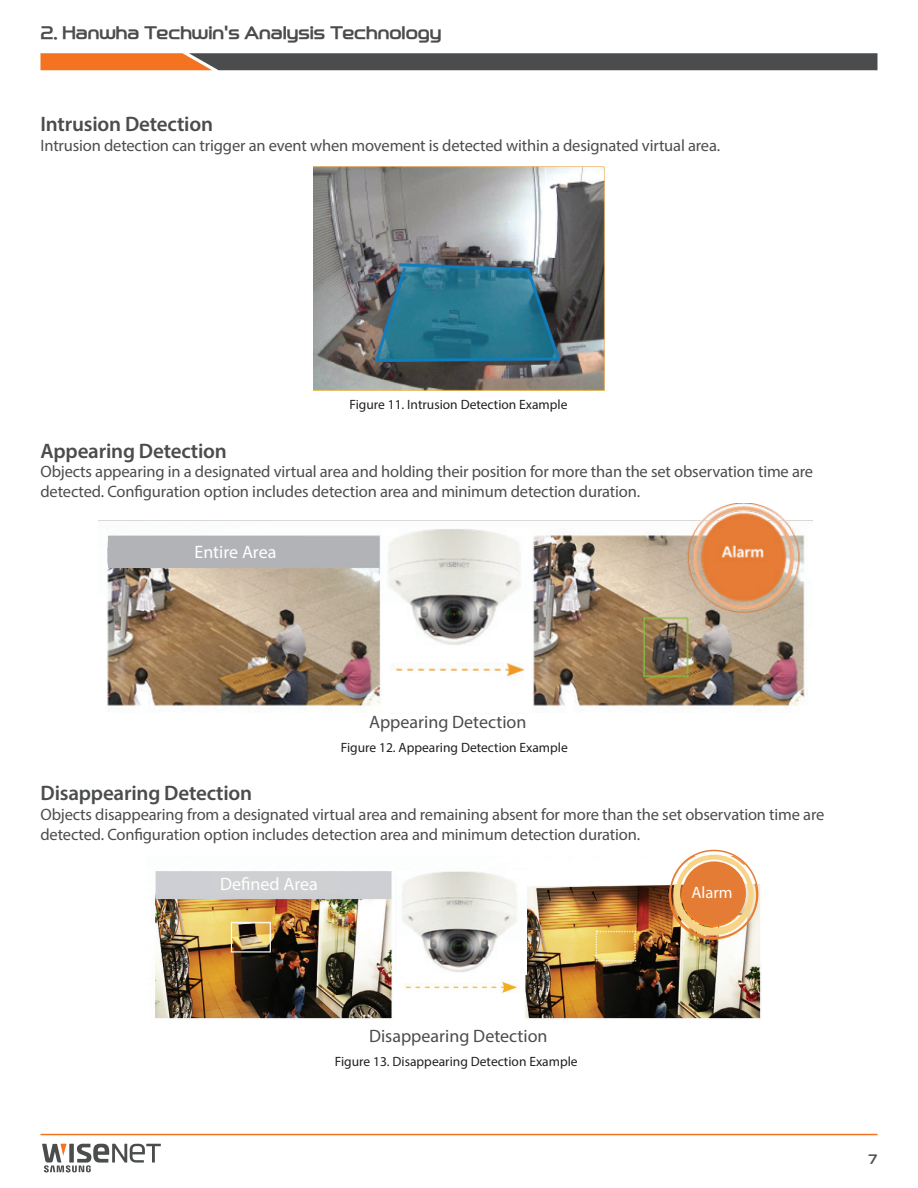
<style>
.page{position:relative;width:918px;height:1188px;background:#fff}
.page>*{position:absolute;margin:0;border:0;box-sizing:border-box;transform-origin:0 0}
.t1{font:600 21px "Myriad Pro";letter-spacing:-.01em;color:#4b4c4d}
.t2{font:18px "Myriad Pro";color:#4c4c4d}
.t3{font:18px "Myriad Pro";color:#fff}
.t4{font:16.5px/19.8px "Myriad Pro";letter-spacing:-.01em;color:#4d4d4f}
.t5{font:16.5px "Hanwha B";color:#4b4c4d}
.t6{font:16.5px "Myriad Pro";color:#fff}
.t7{font:13.5px "Myriad Pro";color:#231f20}
.t8{font:12px "Hanwha B";color:#4b4c4d}
</style>
<div class="page">
<hr style="left:40px;top:1134px;width:838px;height:1px;background:#f47321">
<svg style="left:40px;top:53px;width:837px;height:17px;background:#6e5749"></svg>
<svg style="left:42px;top:1144px;width:119px;height:28px"></svg>
<img style="left:314px;top:166px;width:291px;height:224px">
<img style="left:99px;top:504px;width:713px;height:208px">
<div style="left:108px;top:537px;width:197px;height:31px;background:#b2b3b6"></div>
<img style="left:152px;top:857px;width:609px;height:163px">
<div style="left:214px;top:873px;width:124px;height:20px;background:#cfd0d2"></div>
<svg style="left:525px;top:860px;width:236px;height:26px"></svg>
<div style="left:682px;top:861px;width:64px;height:64px;background:#e57c36;border-radius:50%"></div>
<div style="left:676px;top:855px;width:77px;height:77px;border:4px solid #f8d489;border-radius:50%"></div>
<div style="left:670px;top:850px;width:88px;height:89px;border:2px solid #e57c36;border-radius:50%"></div>
<img style="left:396px;top:869px;width:131px;height:106px">
<p class="t5" style="left:40px;top:25px;width:402px">2. Hanwha Techwin's Analysis Technology</p>
<p class="t1" style="left:40px;top:111px;width:174px">Intrusion Detection</p>
<p class="t4" style="left:40px;top:136px;width:681px">Intrusion detection can trigger an event when movement is detected within a designated virtual area.</p>
<p class="t7" style="left:350px;top:396px;width:220px">Figure 11. Intrusion Detection Example</p>
<p class="t1" style="left:40px;top:437px;width:188px">Appearing Detection</p>
<p class="t4" style="left:40px;top:462px;width:774px">Objects appearing in a designated virtual area and holding their position for more than the set observation time are detected. Configuration option includes detection area and minimum detection duration.</p>
<p class="t3" style="left:195px;top:541px;width:83px">Entire Area</p>
<p class="t2" style="left:369px;top:710px;width:159px">Appearing Detection</p>
<p class="t7" style="left:341px;top:740px;width:229px">Figure 12. Appearing Detection Example</p>
<p class="t1" style="left:40px;top:780px;width:213px">Disappearing Detection</p>
<p class="t4" style="left:40px;top:804px;width:785px">Objects disappearing from a designated virtual area and remaining absent for more than the set observation time are detected. Configuration option includes detection area and minimum detection duration.</p>
<p class="t3" style="left:220px;top:873px;width:99px">Defined Area</p>
<p class="t6" style="left:692px;top:882px;width:43px">Alarm</p>
<p class="t2" style="left:369px;top:1025px;width:180px">Disappearing Detection</p>
<p class="t7" style="left:335px;top:1054px;width:244px">Figure 13. Disappearing Detection Example</p>
<p class="t8" style="left:868px;top:1154px;width:11px">7</p>
</div>
